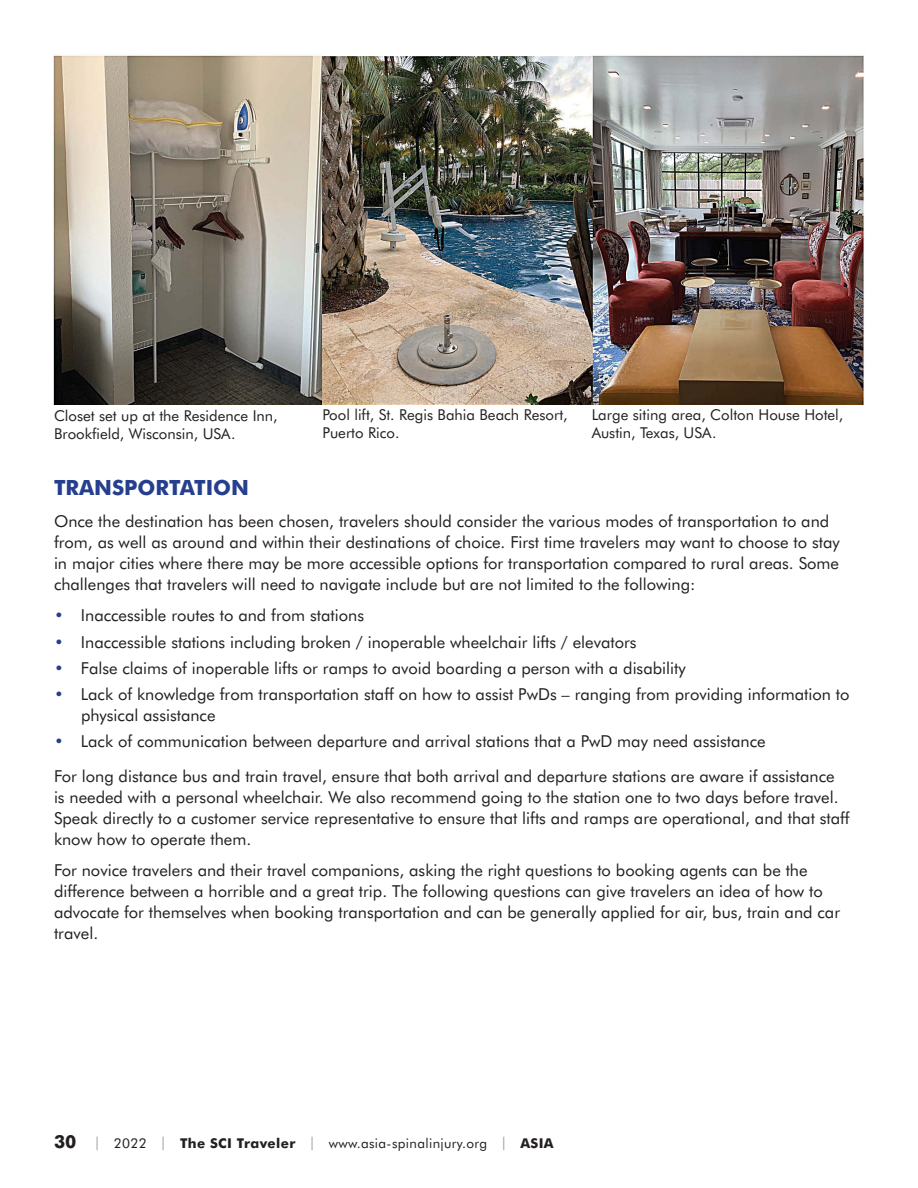
<style>
.page{position:relative;width:918px;height:1188px;background:#fff}
.page>*{position:absolute;margin:0;border:0;box-sizing:border-box;transform-origin:0 0}
.Sub_head{font:700 21px "Futura BT";color:#253f8e}
.t1{font:700 18px "Futura BT";color:#231f20}
.Narrative_Text{font:16.5px/21px "Futura BT";color:#231f20}
.Bullet_Text{font:16.5px/21px "Futura BT";color:#231f20}
.t2{font:15px/18px "Futura BT";color:#231f20}
.t3{font:13.5px "Futura BT";letter-spacing:.025em;color:#231f20}
.s1{color:#253f8e}
.s2{color:#939598}
.s3{font-weight:700}
</style>
<div class="page">
<img style="left:53px;top:55px;width:811px;height:350px">
<p class="t2" style="left:322px;top:406px;width:247px">Pool lift, St. Regis Bahia Beach Resort,<br>Puerto Rico.</p>
<p class="t2" style="left:54px;top:407px;width:225px">Closet set up at the Residence Inn,<br>Brookfield, Wisconsin, USA.</p>
<p class="t2" style="left:592px;top:406px;width:253px">Large siting area, Colton House Hotel,<br>Austin, Texas, USA.</p>
<p class="Sub_head" style="left:54px;top:475px;width:197px">TRANSPORTATION</p>
<p class="Narrative_Text" style="left:54px;top:510px;width:787px">Once the destination has been chosen, travelers should consider the various modes of transportation to and from, as well as around and within their destinations of choice. First time travelers may want to choose to stay in major cities where there may be more accessible options for transportation compared to rural areas. Some challenges that travelers will need to navigate include but are not limited to the following:</p>
<p class="Bullet_Text" style="left:54px;top:605px;width:312px"><span class="s1">•</span> Inaccessible routes to and from stations</p>
<p class="Bullet_Text" style="left:54px;top:631px;width:584px"><span class="s1">•</span> Inaccessible stations including broken / inoperable wheelchair lifts / elevators</p>
<p class="Bullet_Text" style="left:54px;top:657px;width:633px"><span class="s1">•</span> False claims of inoperable lifts or ramps to avoid boarding a person with a disability</p>
<p class="Bullet_Text" style="left:81px;top:684px;width:770px;text-indent:-27px"><span class="s1">•</span> Lack of knowledge from transportation staff on how to assist PwDs – ranging from providing information to physical assistance</p>
<p class="Bullet_Text" style="left:54px;top:731px;width:713px"><span class="s1">•</span> Lack of communication between departure and arrival stations that a PwD may need assistance</p>
<p class="Narrative_Text" style="left:54px;top:765px;width:797px">For long distance bus and train travel, ensure that both arrival and departure stations are aware if assistance<br>is needed with a personal wheelchair. We also recommend going to the station one to two days before travel.<br>Speak directly to a customer service representative to ensure that lifts and ramps are operational, and that staff know how to operate them.</p>
<p class="Narrative_Text" style="left:54px;top:860px;width:788px">For novice travelers and their travel companions, asking the right questions to booking agents can be the difference between a horrible and a great trip. The following questions can give travelers an idea of how to advocate for themselves when booking transportation and can be generally applied for air, bus, train and car travel.</p>
<p class="t1" style="left:54px;top:1131px;width:24px">30</p>
<p class="t3" style="left:94px;top:1135px;width:461px"><span class="s2">|</span> 2022 <span class="s2">|</span> <span class="s3">The SCI Traveler</span> <span class="s2">|</span> www.asia-spinalinjury.org <span class="s2">|</span> <span class="s3">ASIA</span></p>
</div>
